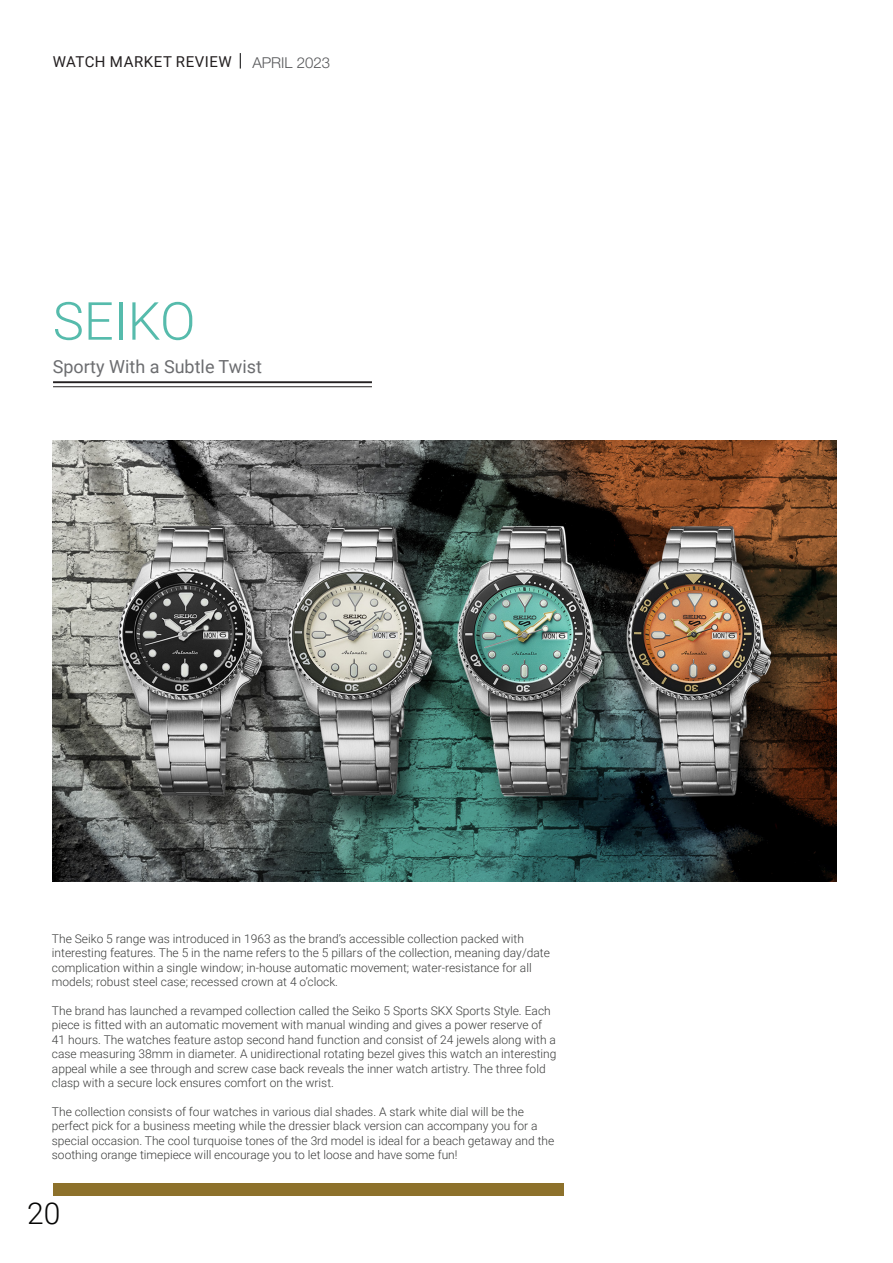
<style>
.page{position:relative;width:893px;height:1263px;background:#fff}
.page>*{position:absolute;margin:0;border:0;box-sizing:border-box;transform-origin:0 0}
.t1{font:300 52.5px "Roboto";color:#56bbac}
.t2{font:300 30px "Roboto";color:#050504}
.t3{font:18px "Roboto";color:#6c6d70}
.t4{font:15px "Roboto";letter-spacing:.035em;color:#231f20}
.t5{font:300 15px "Helvetica Neue";color:#57585a}
.t6{font:300 12px/14.4px "Roboto";color:#3b3c3b}
</style>
<div class="page">
<div style="left:54px;top:1183px;width:510px;height:12px;background:#8d712b"></div>
<hr style="left:53px;top:381px;width:319px;height:2px;background:#231f20">
<hr style="left:53px;top:386px;width:319px;height:1px;background:#231f20">
<svg style="left:240px;top:53px;width:1px;height:16px"></svg>
<img style="left:52px;top:440px;width:784px;height:442px">
<p class="t4" style="left:53px;top:52px;width:180px">WATCH MARKET REVIEW</p>
<p class="t5" style="left:252px;top:54px;width:79px">APRIL 2023</p>
<h1 class="t1" style="left:53px;top:284px;width:144px">SEIKO</h1>
<h3 class="t3" style="left:53px;top:354px;width:211px">Sporty With a Subtle Twist</h3>
<p class="t6" style="left:52px;top:931px;width:499px">The Seiko 5 range was introduced in 1963 as the brand’s accessible collection packed with interesting features. The 5 in the name refers to the 5 pillars of the collection, meaning day/date complication within a single window; in-house automatic movement; water-resistance for all models; robust steel case; recessed crown at 4 o’clock.</p>
<p class="t6" style="left:52px;top:1003px;width:506px">The brand has launched a revamped collection called the Seiko 5 Sports SKX Sports Style. Each piece is fitted with an automatic movement with manual winding and gives a power reserve of 41 hours. The watches feature astop second hand function and consist of 24 jewels along with a case measuring 38mm in diameter. A unidirectional rotating bezel gives this watch an interesting appeal while a see through and screw case back reveals the inner watch artistry. The three fold clasp with a secure lock ensures comfort on the wrist.</p>
<p class="t6" style="left:52px;top:1104px;width:504px">The collection consists of four watches in various dial shades. A stark white dial will be the perfect pick for a business meeting while the dressier black version can accompany you for a special occasion. The cool turquoise tones of the 3rd model is ideal for a beach getaway and the soothing orange timepiece will encourage you to let loose and have some fun!</p>
<h2 class="t2" style="left:27px;top:1193px;width:35px">20</h2>
</div>
